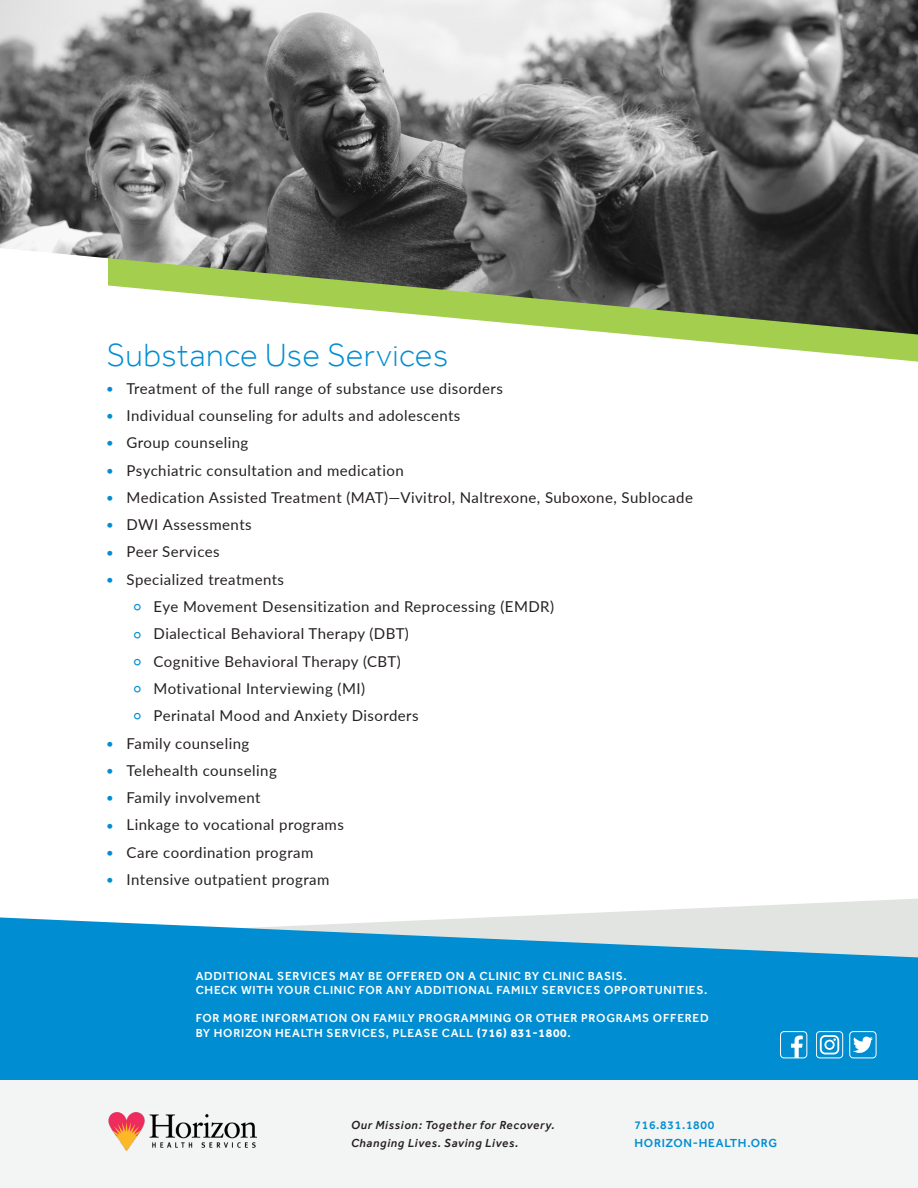
<style>
.page{position:relative;width:918px;height:1188px;background:#fff}
.page>*{position:absolute;margin:0;border:0;box-sizing:border-box;transform-origin:0 0}
.t1{font:300 33px "Effra";letter-spacing:.015em;color:#008dd1}
.t2{font:15px "Lato";letter-spacing:.03em;color:#262121}
.t3{font:500 12px/14.4px "Effra";letter-spacing:.06em;color:#fff}
.t4{font:italic 500 12px/18px "Effra";letter-spacing:.06em;color:#262121}
.t5{font:500 12px/18px "Effra";letter-spacing:.06em;color:#008dd1}
.s1{font-weight:600;font-size:12px;color:#008dd1}
.s2{font-weight:700}
</style>
<div class="page">
<svg style="left:635px;top:335px;width:283px;height:27px"></svg>
<img style="left:0;top:0;width:918px;height:335px">
<svg style="left:504px;top:899px;width:414px;height:18px;fill:#e5e7e5"></svg>
<svg style="left:0;top:917px;width:918px;height:163px;background:#1d98d3"></svg>
<div style="left:0;top:1080px;width:918px;height:108px;background:#f3f5f4"></div>
<img style="left:108px;top:1113px;width:148px;height:38px">
<div style="left:780px;top:1031px;width:27px;height:27px;border:1px solid #fff;border-radius:4px"></div>
<svg style="left:791px;top:1035px;width:12px;height:23px"></svg>
<div style="left:816px;top:1031px;width:27px;height:27px;border:1px solid #fff;border-radius:4px"></div>
<div style="left:820px;top:1035px;width:19px;height:19px;border:2px solid #fff;border-radius:5px"></div>
<div style="left:824px;top:1040px;width:11px;height:10px;border:2px solid #fff;border-radius:50%"></div>
<svg style="left:853px;top:1035px;width:20px;height:20px"></svg>
<div style="left:849px;top:1031px;width:27px;height:27px;border:1px solid #fff;border-radius:4px"></div>
<p class="t1" style="left:106px;top:336px;width:343px">Substance Use Services</p>
<p class="t2" style="left:106px;top:377px;width:398px"><span class="s1">•</span> Treatment of the full range of substance use disorders</p>
<p class="t2" style="left:106px;top:405px;width:356px"><span class="s1">•</span> Individual counseling for adults and adolescents</p>
<p class="t2" style="left:106px;top:432px;width:144px"><span class="s1">•</span> Group counseling</p>
<p class="t2" style="left:106px;top:459px;width:299px"><span class="s1">•</span> Psychiatric consultation and medication</p>
<p class="t2" style="left:106px;top:487px;width:588px"><span class="s1">•</span> Medication Assisted Treatment (MAT)—Vivitrol, Naltrexone, Suboxone, Sublocade</p>
<p class="t2" style="left:106px;top:514px;width:147px"><span class="s1">•</span> DWI Assessments</p>
<p class="t2" style="left:106px;top:541px;width:115px"><span class="s1">•</span> Peer Services</p>
<p class="t2" style="left:106px;top:569px;width:179px"><span class="s1">•</span> Specialized treatments</p>
<p class="t2" style="left:133px;top:596px;width:422px"><span class="s1">○</span> Eye Movement Desensitization and Reprocessing (EMDR)</p>
<p class="t2" style="left:133px;top:623px;width:277px"><span class="s1">○</span> Dialectical Behavioral Therapy (DBT)</p>
<p class="t2" style="left:133px;top:650px;width:269px"><span class="s1">○</span> Cognitive Behavioral Therapy (CBT)</p>
<p class="t2" style="left:133px;top:678px;width:233px"><span class="s1">○</span> Motivational Interviewing (MI)</p>
<p class="t2" style="left:133px;top:705px;width:287px"><span class="s1">○</span> Perinatal Mood and Anxiety Disorders</p>
<p class="t2" style="left:106px;top:732px;width:144px"><span class="s1">•</span> Family counseling</p>
<p class="t2" style="left:106px;top:760px;width:172px"><span class="s1">•</span> Telehealth counseling</p>
<p class="t2" style="left:106px;top:787px;width:156px"><span class="s1">•</span> Family involvement</p>
<p class="t2" style="left:106px;top:814px;width:239px"><span class="s1">•</span> Linkage to vocational programs</p>
<p class="t2" style="left:106px;top:842px;width:209px"><span class="s1">•</span> Care coordination program</p>
<p class="t2" style="left:106px;top:869px;width:225px"><span class="s1">•</span> Intensive outpatient program</p>
<p class="t3" style="left:196px;top:969px;width:513px">ADDITIONAL SERVICES MAY BE OFFERED ON A CLINIC BY CLINIC BASIS.<br>CHECK WITH YOUR CLINIC FOR ANY ADDITIONAL FAMILY SERVICES OPPORTUNITIES.</p>
<p class="t3" style="left:196px;top:1011px;width:515px">FOR MORE INFORMATION ON FAMILY PROGRAMMING OR OTHER PROGRAMS OFFERED<br>BY HORIZON HEALTH SERVICES, PLEASE CALL <span class="s2">(716) 831-1800</span>.</p>
<p class="t4" style="left:351px;top:1116px;width:205px">Our Mission: Together for Recovery.<br>Changing Lives. Saving Lives.</p>
<p class="t5" style="left:634px;top:1116px;width:144px">716.831.1800<br>HORIZON-HEALTH.ORG</p>
</div>
